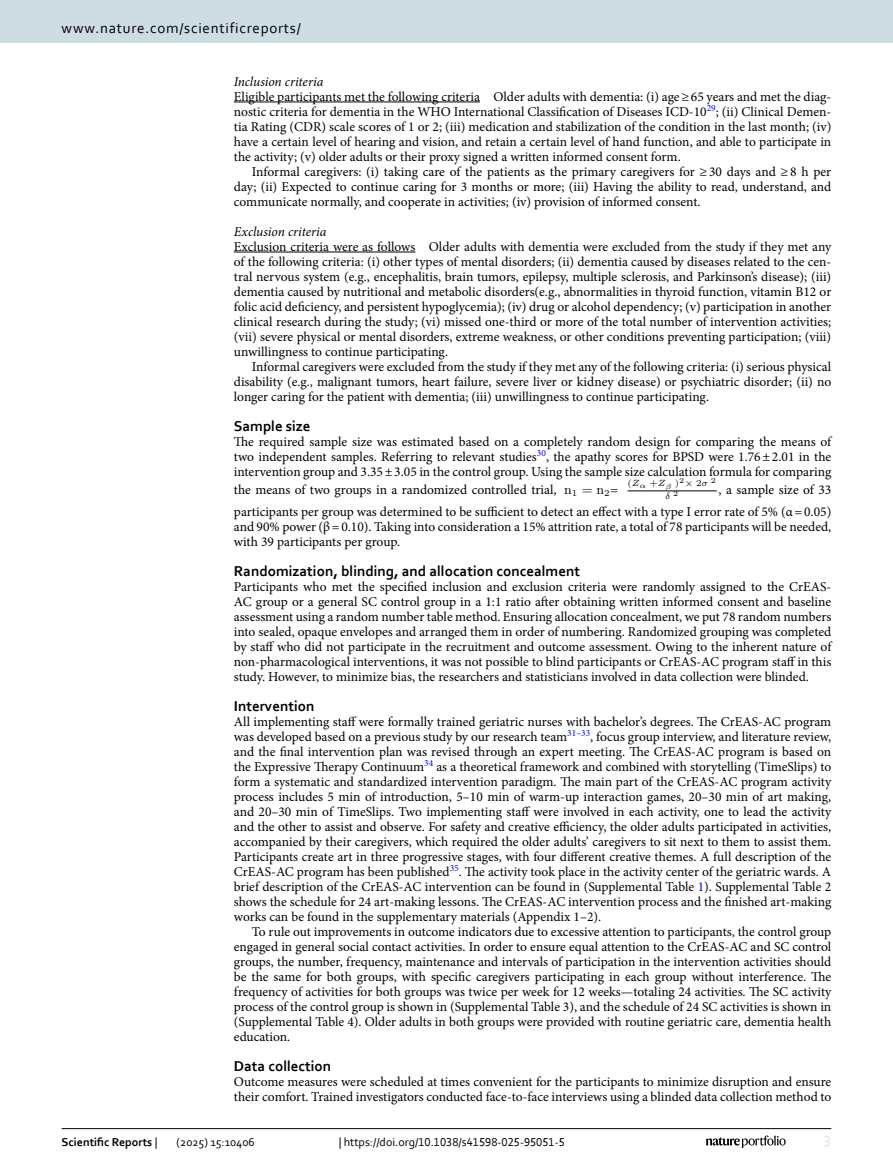
<style>
.page{position:relative;width:893px;height:1174px;background:#fff}
.page>*{position:absolute;margin:0;border:0;box-sizing:border-box;transform-origin:0 0}
.Head_2{font:700 15px "Corbel";color:#000}
.t1{font:15px "Corbel";letter-spacing:.05em;color:#000}
.t2{font:15px "Corbel";color:#d9e4eb}
.Body_Text{font:13.5px/15px "Minion Pro";color:#000;text-align:justify}
.Body_Text_Indent{font:13.5px/15px "Minion Pro";color:#000;text-align:justify}
.Head_4_after_3{font:13.5px/15px "Minion Pro";color:#000;text-align:justify}
.Head_3{font:italic 13.5px "Minion Pro";letter-spacing:-.005em;color:#000}
.t3{font:13.5px "SFRM0900";color:#000}
.t4{font:12px "Corbel";color:#000}
.t5{font:700 12px "Corbel";color:#000}
.t6{font:9px "LM Roman 6";color:#000}
.t7{font:9px "LM Math Italic 6";color:#000}
.s1{font-family:"LM Roman 9"}
.s2{font-family:"Minion Pro"}
.s3{font-family:"LM Math Italic 6"}
.s4{color:#00f}
.s5{font-weight:400}
</style>
<div class="page">
<hr style="left:234px;top:102px;width:246px;height:1px;background:#000">
<hr style="left:234px;top:252px;width:181px;height:1px;background:#000">
<hr style="left:628px;top:490px;width:89px;height:1px;background:#000">
<hr style="left:62px;top:1128px;width:769px;height:1px;background:#000">
<svg style="left:706px;top:1135px;width:80px;height:12px"></svg>
<div style="left:0;top:0;width:893px;height:43px;background:#cedde4"></div>
<p class="t1" style="left:62px;top:18px;width:241px">www.nature.com/scientificreports/</p>
<p class="Head_3" style="left:234px;top:72px;width:91px">Inclusion criteria</p>
<p class="Head_4_after_3" style="left:234px;top:89px;width:599px">Eligible participants met the following criteria Older adults with dementia: (i) age≥65 years and met the diag&shy;nostic criteria for dementia in the WHO International Classification of Diseases ICD-10<sup>29</sup>; (ii) Clinical Demen&shy;tia Rating (CDR) scale scores of 1 or 2; (iii) medication and stabilization of the condition in the last month; (iv) have a certain level of hearing and vision, and retain a certain level of hand function, and able to participate in the activity; (v) older adults or their proxy signed a written informed consent form.</p>
<p class="Body_Text_Indent" style="left:234px;top:164px;width:599px;text-indent:18px">Informal caregivers: (i) taking care of the patients as the primary caregivers for ≥30 days and ≥8 h per day; (ii) Expected to continue caring for 3 months or more; (iii) Having the ability to read, understand, and communicate normally, and cooperate in activities; (iv) provision of informed consent.</p>
<p class="Head_3" style="left:234px;top:222px;width:94px">Exclusion criteria</p>
<p class="Head_4_after_3" style="left:234px;top:239px;width:599px">Exclusion criteria were as follows Older adults with dementia were excluded from the study if they met any of the following criteria: (i) other types of mental disorders; (ii) dementia caused by diseases related to the cen&shy;tral nervous system (e.g., encephalitis, brain tumors, epilepsy, multiple sclerosis, and Parkinson’s disease); (iii) dementia caused by nutritional and metabolic disorders(e.g., abnormalities in thyroid function, vitamin B12 or folic acid deficiency, and persistent hypoglycemia); (iv) drug or alcohol dependency; (v) participation in another clinical research during the study; (vi) missed one-third or more of the total number of intervention activities; (vii) severe physical or mental disorders, extreme weakness, or other conditions preventing participation; (viii) unwillingness to continue participating.</p>
<p class="Body_Text_Indent" style="left:234px;top:359px;width:599px;text-indent:18px">Informal caregivers were excluded from the study if they met any of the following criteria: (i) serious physical disability (e.g., malignant tumors, heart failure, severe liver or kidney disease) or psychiatric disorder; (ii) no longer caring for the patient with dementia; (iii) unwillingness to continue participating.</p>
<p class="Head_2" style="left:234px;top:416px;width:78px">Sample size</p>
<p class="Body_Text" style="left:234px;top:434px;width:599px">The required sample size was estimated based on a completely random design for comparing the means of two independent samples. Referring to relevant studies<sup>30</sup>, the apathy scores for BPSD were 1.76±2.01 in the intervention group and 3.35±3.05 in the control group. Using the sample size calculation formula for comparing</p>
<p class="Body_Text" style="left:234px;top:482px;width:324px">the means of two groups in a randomized controlled trial,</p>
<p class="t3" style="left:564px;top:481px;width:56px">n<sub>1</sub> <span class="s1">=</span> n<sub>2</sub><span class="s2">=</span></p>
<p class="t6" style="left:628px;top:476px;width:58px">(<span class="s3">Z</span><sub>α</sub> +<span class="s3">Z</span><sub>β</sub> )<sup>2</sup></p>
<p class="t6" style="left:696px;top:476px;width:21px">2<span class="s3">σ</span> <sup>2</sup></p>
<p class="t7" style="left:665px;top:492px;width:15px">δ <sup>2</sup></p>
<p class="Body_Text" style="left:234px;top:479px;width:599px;line-height:21.1px;text-align:right">, a sample size of 33<br>participants per group was determined to be sufficient to detect an effect with a type I error rate of 5% (α=0.05)</p>
<p class="Body_Text" style="left:234px;top:519px;width:599px">and 90% power (β=0.10). Taking into consideration a 15% attrition rate, a total of 78 participants will be needed, with 39 participants per group.</p>
<p class="Head_2" style="left:234px;top:561px;width:348px">Randomization, blinding, and allocation concealment</p>
<p class="Body_Text" style="left:234px;top:579px;width:599px">Participants who met the specified inclusion and exclusion criteria were randomly assigned to the CrEAS-AC group or a general SC control group in a 1:1 ratio after obtaining written informed consent and baseline assessment using a random number table method. Ensuring allocation concealment, we put 78 random numbers into sealed, opaque envelopes and arranged them in order of numbering. Randomized grouping was completed by staff who did not participate in the recruitment and outcome assessment. Owing to the inherent nature of non-pharmacological interventions, it was not possible to blind participants or CrEAS-AC program staff in this study. However, to minimize bias, the researchers and statisticians involved in data collection were blinded.</p>
<p class="Head_2" style="left:234px;top:696px;width:82px">Intervention</p>
<p class="Body_Text" style="left:234px;top:714px;width:599px">All implementing staff were formally trained geriatric nurses with bachelor’s degrees. The CrEAS-AC program was developed based on a previous study by our research team<sup>31</sup><sup>–</sup><sup>33</sup>, focus group interview, and literature review, and the final intervention plan was revised through an expert meeting. The CrEAS-AC program is based on the Expressive Therapy Continuum<sup>34</sup> as a theoretical framework and combined with storytelling (TimeSlips) to form a systematic and standardized intervention paradigm. The main part of the CrEAS-AC program activity process includes 5 min of introduction, 5–10 min of warm-up interaction games, 20–30 min of art making, and 20–30 min of TimeSlips. Two implementing staff were involved in each activity, one to lead the activity and the other to assist and observe. For safety and creative efficiency, the older adults participated in activities, accompanied by their caregivers, which required the older adults’ caregivers to sit next to them to assist them.<br>Participants create art in three progressive stages, with four different creative themes. A full description of the CrEAS-AC program has been published<sup>35</sup>. The activity took place in the activity center of the geriatric wards. A brief description of the CrEAS-AC intervention can be found in (Supplemental Table <span class="s4">1</span>). Supplemental Table 2 shows the schedule for 24 art-making lessons. The CrEAS-AC intervention process and the finished art-making works can be found in the supplementary materials (Appendix 1–2).</p>
<p class="Body_Text_Indent" style="left:234px;top:924px;width:599px;text-indent:18px">To rule out improvements in outcome indicators due to excessive attention to participants, the control group engaged in general social contact activities. In order to ensure equal attention to the CrEAS-AC and SC control groups, the number, frequency, maintenance and intervals of participation in the intervention activities should be the same for both groups, with specific caregivers participating in each group without interference. The frequency of activities for both groups was twice per week for 12 weeks—totaling 24 activities. The SC activity process of the control group is shown in (Supplemental Table 3), and the schedule of 24 SC activities is shown in (Supplemental Table 4). Older adults in both groups were provided with routine geriatric care, dementia health education.</p>
<p class="Head_2" style="left:234px;top:1056px;width:99px">Data collection</p>
<p class="Body_Text" style="left:234px;top:1074px;width:599px">Outcome measures were scheduled at times convenient for the participants to minimize disruption and ensure their comfort. Trained investigators conducted face-to-face interviews using a blinded data collection method to</p>
<p class="t5" style="left:62px;top:1134px;width:97px">Scientific Reports <span class="s5">|</span></p>
<p class="t4" style="left:177px;top:1134px;width:80px">(2025) 15:10406</p>
<p class="t4" style="left:339px;top:1134px;width:228px">| https://doi.org/10.1038/s41598-025-95051-5</p>
<p class="t2" style="left:824px;top:1132px;width:9px">3</p>
</div>
